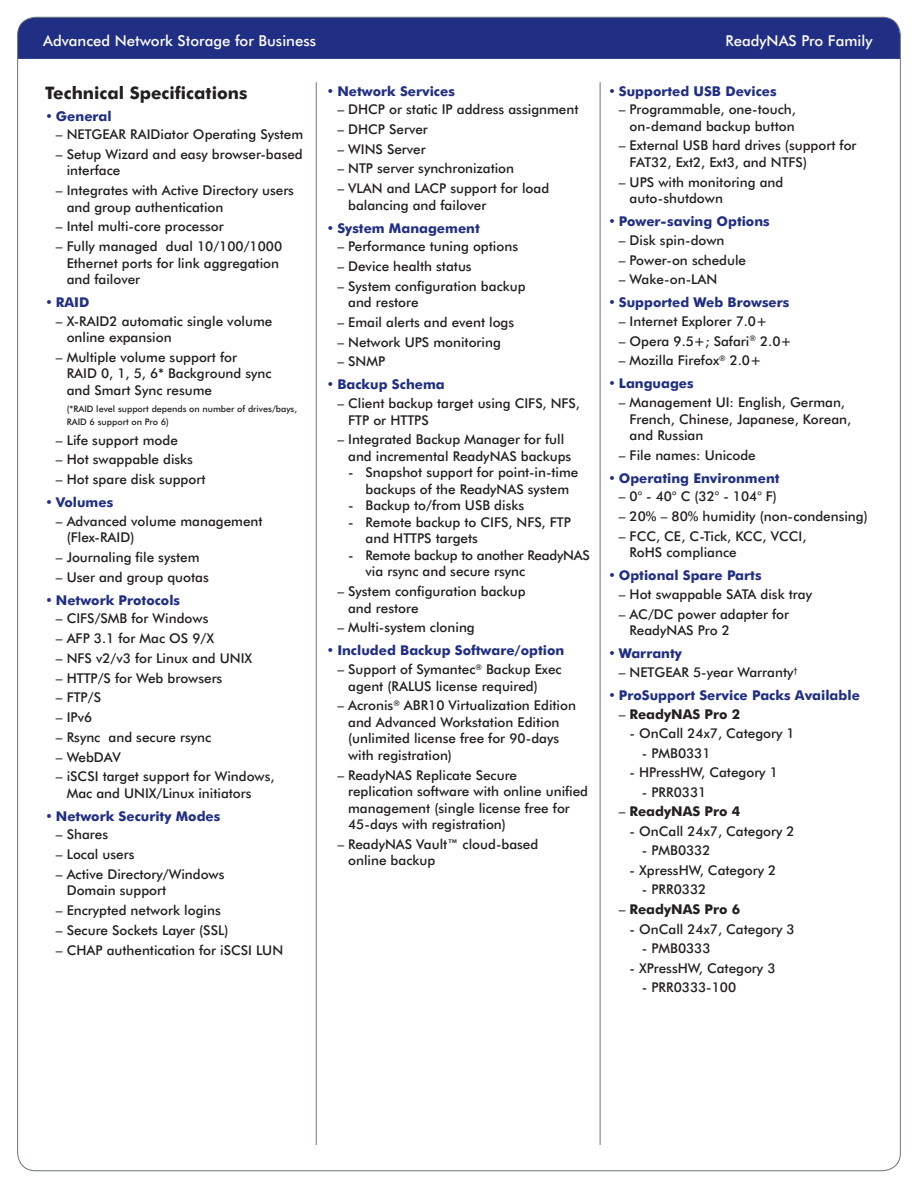
<style>
.page{position:relative;width:918px;height:1188px;background:#fff}
.page>*{position:absolute;margin:0;border:0;box-sizing:border-box;transform-origin:0 0}
.t1{font:700 17.25px "Futura BT";color:#231f20}
.t2{font:500 15px "Futura BT";color:#fff}
.t3{font:500 13.5px/16.5px "Futura BT";color:#231f20}
.t4{font:700 13.5px "Futura BT";color:#202e84}
.t5{font:700 13.5px "Futura BT";color:#231f20}
.t6{font:500 9px/13.5px "Futura BT";color:#231f20}
.s1{font-weight:500}
</style>
<div class="page">
<div style="left:17px;top:17px;width:883px;height:42px;background:#202e84"></div>
<hr style="left:316px;top:82px;width:1px;height:1063px;background:#6a747c">
<hr style="left:600px;top:82px;width:1px;height:1063px;background:#6a747c">
<p class="t2" style="left:43px;top:32px;width:275px">Advanced Network Storage for Business</p>
<p class="t2" style="left:726px;top:32px;width:148px">ReadyNAS Pro Family</p>
<p class="t1" style="left:45px;top:82px;width:204px">Technical Specifications</p>
<p class="t4" style="left:45px;top:107px;width:68px">• General</p>
<p class="t3" style="left:56px;top:126px;width:249px">– NETGEAR RAIDiator Operating System</p>
<p class="t3" style="left:67px;top:146px;width:238px;text-indent:-11px">– Setup Wizard and easy browser-based interface</p>
<p class="t3" style="left:67px;top:182px;width:229px;text-indent:-11px">– Integrates with Active Directory users and group authentication</p>
<p class="t3" style="left:56px;top:218px;width:169px">– Intel multi-core processor</p>
<p class="t3" style="left:67px;top:238px;width:217px;text-indent:-11px">– Fully managed dual 10/100/1000<br>Ethernet ports for link aggregation and failover</p>
<p class="t4" style="left:45px;top:294px;width:46px">• RAID</p>
<p class="t3" style="left:67px;top:313px;width:207px;text-indent:-11px">– X-RAID2 automatic single volume online expansion</p>
<p class="t3" style="left:67px;top:349px;width:206px;text-indent:-11px">– Multiple volume support for<br>RAID 0, 1, 5, 6* Background sync and Smart Sync resume</p>
<p class="t6" style="left:67px;top:401px;width:232px">(*RAID level support depends on number of drives/bays,<br>RAID 6 support on Pro 6)</p>
<p class="t3" style="left:56px;top:432px;width:123px">– Life support mode</p>
<p class="t3" style="left:56px;top:451px;width:139px">– Hot swappable disks</p>
<p class="t3" style="left:56px;top:471px;width:151px">– Hot spare disk support</p>
<p class="t4" style="left:45px;top:494px;width:70px">• Volumes</p>
<p class="t3" style="left:67px;top:513px;width:197px;text-indent:-11px">– Advanced volume management (Flex-RAID)</p>
<p class="t3" style="left:56px;top:549px;width:145px">– Journaling file system</p>
<p class="t3" style="left:56px;top:569px;width:154px">– User and group quotas</p>
<p class="t4" style="left:45px;top:592px;width:137px">• Network Protocols</p>
<p class="t3" style="left:56px;top:610px;width:154px">– CIFS/SMB for Windows</p>
<p class="t3" style="left:56px;top:630px;width:160px">– AFP 3.1 for Mac OS 9/X</p>
<p class="t3" style="left:56px;top:650px;width:198px">– NFS v2/v3 for Linux and UNIX</p>
<p class="t3" style="left:56px;top:670px;width:168px">– HTTP/S for Web browsers</p>
<p class="t3" style="left:56px;top:689px;width:47px">– FTP/S</p>
<p class="t3" style="left:56px;top:709px;width:38px">– IPv6</p>
<p class="t3" style="left:56px;top:729px;width:157px">– Rsync and secure rsync</p>
<p class="t3" style="left:56px;top:748px;width:66px">– WebDAV</p>
<p class="t3" style="left:67px;top:768px;width:209px;text-indent:-11px">– iSCSI target support for Windows,<br>Mac and UNIX/Linux initiators</p>
<p class="t4" style="left:45px;top:808px;width:177px">• Network Security Modes</p>
<p class="t3" style="left:56px;top:826px;width:54px">– Shares</p>
<p class="t3" style="left:56px;top:846px;width:80px">– Local users</p>
<p class="t3" style="left:67px;top:866px;width:159px;text-indent:-11px">– Active Directory/Windows<br>Domain support</p>
<p class="t3" style="left:56px;top:902px;width:166px">– Encrypted network logins</p>
<p class="t3" style="left:56px;top:922px;width:174px">– Secure Sockets Layer (SSL)</p>
<p class="t3" style="left:56px;top:942px;width:229px">– CHAP authentication for iSCSI LUN</p>
<p class="t4" style="left:327px;top:83px;width:130px">• Network Services</p>
<p class="t3" style="left:337px;top:101px;width:243px">– DHCP or static IP address assignment</p>
<p class="t3" style="left:337px;top:121px;width:92px">– DHCP Server</p>
<p class="t3" style="left:337px;top:141px;width:90px">– WINS Server</p>
<p class="t3" style="left:337px;top:160px;width:178px">– NTP server synchronization</p>
<p class="t3" style="left:348px;top:180px;width:203px;text-indent:-11px">– VLAN and LACP support for load balancing and failover</p>
<p class="t4" style="left:327px;top:220px;width:155px">• System Management</p>
<p class="t3" style="left:337px;top:238px;width:182px">– Performance tuning options</p>
<p class="t3" style="left:337px;top:258px;width:136px">– Device health status</p>
<p class="t3" style="left:348px;top:278px;width:179px;text-indent:-11px">– System configuration backup and restore</p>
<p class="t3" style="left:337px;top:314px;width:178px">– Email alerts and event logs</p>
<p class="t3" style="left:337px;top:334px;width:165px">– Network UPS monitoring</p>
<p class="t3" style="left:337px;top:353px;width:49px">– SNMP</p>
<p class="t4" style="left:327px;top:376px;width:120px">• Backup Schema</p>
<p class="t3" style="left:348px;top:395px;width:233px;text-indent:-11px">– Client backup target using CIFS, NFS,<br>FTP or HTTPS</p>
<p class="t3" style="left:348px;top:431px;width:225px;text-indent:-11px">– Integrated Backup Manager for full and incremental ReadyNAS backups</p>
<p class="t3" style="left:366px;top:464px;width:214px;text-indent:-17px">- Snapshot support for point-in-time backups of the ReadyNAS system</p>
<p class="t3" style="left:348px;top:497px;width:177px">- Backup to/from USB disks</p>
<p class="t3" style="left:366px;top:514px;width:207px;text-indent:-17px">- Remote backup to CIFS, NFS, FTP and HTTPS targets</p>
<p class="t3" style="left:366px;top:547px;width:226px;text-indent:-17px">- Remote backup to another ReadyNAS via rsync and secure rsync</p>
<p class="t3" style="left:348px;top:583px;width:179px;text-indent:-11px">– System configuration backup and restore</p>
<p class="t3" style="left:337px;top:619px;width:139px">– Multi-system cloning</p>
<p class="t4" style="left:327px;top:642px;width:239px">• Included Backup Software/option</p>
<p class="t3" style="left:348px;top:661px;width:215px;text-indent:-11px">– Support of Symantec<sup>®</sup> Backup Exec agent (RALUS license required)</p>
<p class="t3" style="left:348px;top:697px;width:229px;text-indent:-11px">– Acronis<sup>®</sup> ABR10 Virtualization Edition and Advanced Workstation Edition (unlimited license free for 90-days with registration)</p>
<p class="t3" style="left:348px;top:766px;width:242px;text-indent:-11px">– ReadyNAS Replicate Secure<br>replication software with online unified management (single license free for 45-days with registration)</p>
<p class="t3" style="left:348px;top:836px;width:192px;text-indent:-11px">– ReadyNAS Vault™ cloud-based online backup</p>
<p class="t4" style="left:608px;top:83px;width:170px">• Supported USB Devices</p>
<p class="t3" style="left:619px;top:101px;width:179px;text-align:right">– Programmable, one-touch, on-demand backup button</p>
<p class="t3" style="left:630px;top:137px;width:228px;text-indent:-11px">– External USB hard drives (support for<br>FAT32, Ext2, Ext3, and NTFS)</p>
<p class="t3" style="left:630px;top:174px;width:155px;text-indent:-11px">– UPS with monitoring and auto-shutdown</p>
<p class="t4" style="left:608px;top:213px;width:163px">• Power-saving Options</p>
<p class="t3" style="left:619px;top:232px;width:107px">– Disk spin-down</p>
<p class="t3" style="left:619px;top:251px;width:129px">– Power-on schedule</p>
<p class="t3" style="left:619px;top:271px;width:100px">– Wake-on-LAN</p>
<p class="t4" style="left:608px;top:294px;width:183px">• Supported Web Browsers</p>
<p class="t3" style="left:619px;top:313px;width:150px">– Internet Explorer 7.0+</p>
<p class="t3" style="left:619px;top:333px;width:174px">– Opera 9.5+; Safari<sup>®</sup> 2.0+</p>
<p class="t3" style="left:619px;top:352px;width:144px">– Mozilla Firefox<sup>®</sup> 2.0+</p>
<p class="t4" style="left:608px;top:375px;width:87px">• Languages</p>
<p class="t3" style="left:630px;top:394px;width:223px;text-indent:-11px">– Management UI: English, German,<br>French, Chinese, Japanese, Korean, and Russian</p>
<p class="t3" style="left:619px;top:447px;width:138px">– File names: Unicode</p>
<p class="t4" style="left:608px;top:470px;width:173px">• Operating Environment</p>
<p class="t3" style="left:619px;top:488px;width:160px">– 0° - 40° C (32° - 104° F)</p>
<p class="t3" style="left:619px;top:508px;width:251px">– 20% – 80% humidity (non-condensing)</p>
<p class="t3" style="left:630px;top:528px;width:178px;text-indent:-11px">– FCC, CE, C-Tick, KCC, VCCI,<br>RoHS compliance</p>
<p class="t4" style="left:608px;top:567px;width:155px">• Optional Spare Parts</p>
<p class="t3" style="left:619px;top:586px;width:195px">– Hot swappable SATA disk tray</p>
<p class="t3" style="left:630px;top:606px;width:161px;text-indent:-11px">– AC/DC power adapter for<br>ReadyNAS Pro 2</p>
<p class="t4" style="left:608px;top:645px;width:76px">• Warranty</p>
<p class="t3" style="left:619px;top:664px;width:180px">– NETGEAR 5-year Warranty<sup>†</sup></p>
<p class="t4" style="left:608px;top:687px;width:253px">• ProSupport Service Packs Available</p>
<p class="t5" style="left:619px;top:706px;width:123px"><span class="s1">–</span> ReadyNAS Pro 2</p>
<p class="t3" style="left:630px;top:725px;width:167px">- OnCall 24x7, Category 1</p>
<p class="t3" style="left:642px;top:744px;width:70px">- PMB0331</p>
<p class="t3" style="left:630px;top:764px;width:150px">- HPressHW, Category 1</p>
<p class="t3" style="left:642px;top:783px;width:66px">- PRR0331</p>
<p class="t5" style="left:619px;top:803px;width:123px"><span class="s1">–</span> ReadyNAS Pro 4</p>
<p class="t3" style="left:630px;top:823px;width:167px">- OnCall 24x7, Category 2</p>
<p class="t3" style="left:642px;top:842px;width:70px">- PMB0332</p>
<p class="t3" style="left:630px;top:862px;width:148px">- XpressHW, Category 2</p>
<p class="t3" style="left:642px;top:881px;width:66px">- PRR0332</p>
<p class="t5" style="left:619px;top:901px;width:123px"><span class="s1">–</span> ReadyNAS Pro 6</p>
<p class="t3" style="left:630px;top:920px;width:167px">- OnCall 24x7, Category 3</p>
<p class="t3" style="left:642px;top:940px;width:70px">- PMB0333</p>
<p class="t3" style="left:630px;top:959px;width:147px">- XPressHW, Category 3</p>
<p class="t3" style="left:642px;top:979px;width:96px">- PRR0333-100</p>
</div>
